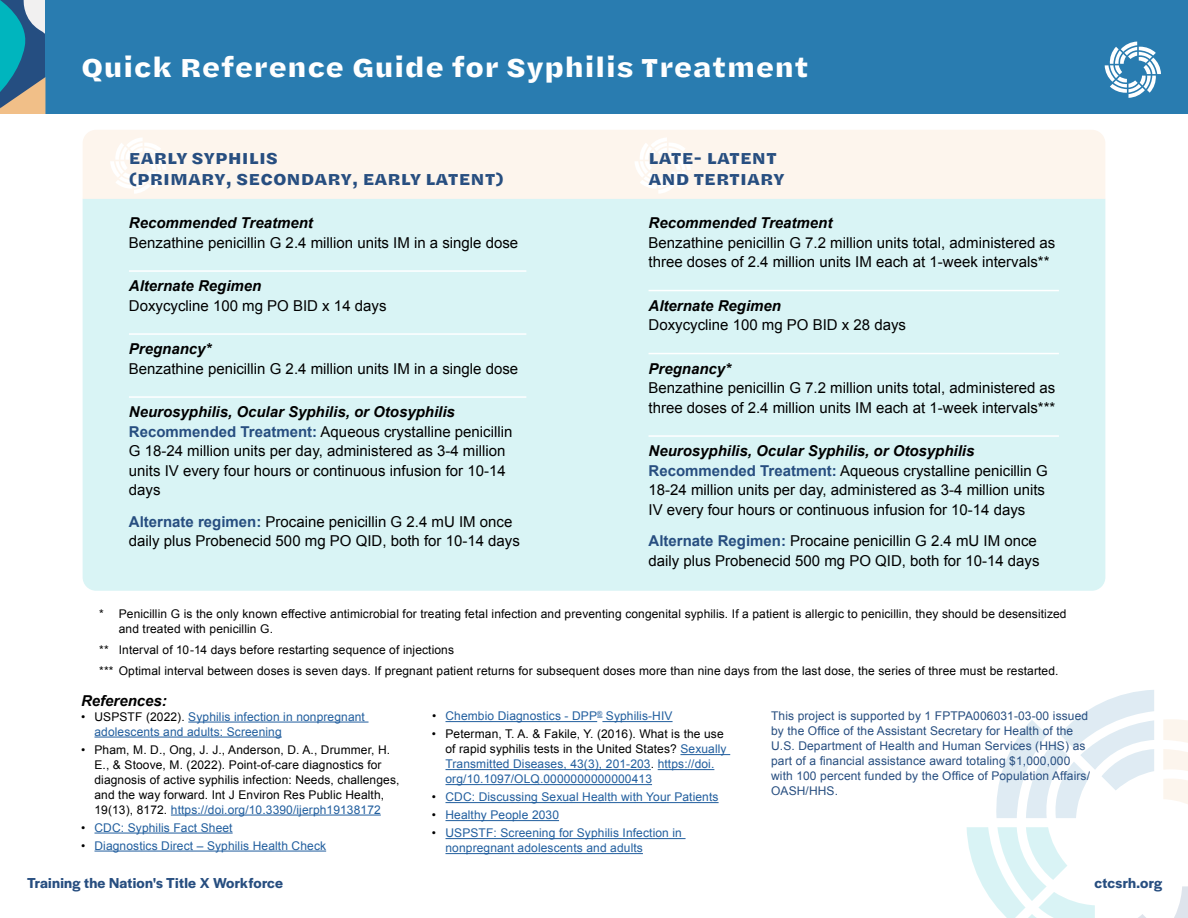
<style>
.page{position:relative;width:1188px;height:918px;background:#fff}
.page>*{position:absolute;margin:0;border:0;box-sizing:border-box;transform-origin:0 0}
.t1{font:700 27px "Halyard Micro";letter-spacing:.01em;color:#fff}
.t2{font:700 16.5px/21px "Halyard Micro";color:#274e80}
.t3{font:15px/19.5px "Arial";color:#000}
.t4{font:italic 700 15px "Arial";color:#000}
.t5{font:600 15px "Halyard Display";letter-spacing:.02em;color:#274e80}
.t6{font:12px/15px "Arial";letter-spacing:.01em;color:#000}
.t7{font:12px/15px "Arial";letter-spacing:.01em;color:#215e9e}
.t8{font:12px/15px "Arial";letter-spacing:.01em;color:#274e80}
.s1{font-weight:700;color:#274e80}
.s2{color:#000}
.s3{color:#215e9e}
</style>
<div class="page">
<svg style="left:1163px;top:719px;width:25px;height:85px"></svg>
<svg style="left:1174px;top:886px;width:14px;height:32px"></svg>
<svg style="left:1138px;top:914px;width:8px;height:4px"></svg>
<svg style="left:996px;top:690px;width:158px;height:128px"></svg>
<svg style="left:967px;top:827px;width:128px;height:91px"></svg>
<div style="left:83px;top:130px;width:1022px;height:69px;background:#fdf5ed"></div>
<div style="left:83px;top:199px;width:1022px;height:392px;background:#d9f4f5"></div>
<div style="left:45px;top:0;width:1143px;height:113px;background:#297cb0"></div>
<svg style="left:0;top:0;width:46px;height:113px;background:#52919f"></svg>
<svg style="left:1105px;top:42px;width:56px;height:56px"></svg>
<svg style="left:110px;top:137px;width:56px;height:57px"></svg>
<svg style="left:634px;top:137px;width:57px;height:57px"></svg>
<hr style="left:129px;top:270px;width:397px;height:2px;background:#fff">
<hr style="left:129px;top:333px;width:397px;height:2px;background:#fff">
<hr style="left:129px;top:396px;width:397px;height:2px;background:#fff">
<hr style="left:188px;top:722px;width:181px;height:1px;background:#215e9e">
<hr style="left:94px;top:737px;width:188px;height:1px;background:#215e9e">
<hr style="left:171px;top:815px;width:210px;height:1px;background:#215e9e">
<hr style="left:94px;top:833px;width:139px;height:1px;background:#215e9e">
<hr style="left:94px;top:851px;width:232px;height:1px;background:#215e9e">
<hr style="left:446px;top:721px;width:151px;height:1px;background:#215e9e">
<hr style="left:602px;top:721px;width:71px;height:1px;background:#215e9e">
<hr style="left:680px;top:754px;width:50px;height:1px;background:#215e9e">
<hr style="left:446px;top:769px;width:205px;height:1px;background:#215e9e">
<hr style="left:658px;top:769px;width:56px;height:1px;background:#215e9e">
<hr style="left:446px;top:784px;width:206px;height:1px;background:#215e9e">
<hr style="left:446px;top:802px;width:273px;height:1px;background:#215e9e">
<hr style="left:446px;top:820px;width:113px;height:1px;background:#215e9e">
<hr style="left:446px;top:838px;width:240px;height:1px;background:#215e9e">
<hr style="left:446px;top:853px;width:197px;height:1px;background:#215e9e">
<hr style="left:649px;top:290px;width:410px;height:1px;background:#fff">
<hr style="left:649px;top:353px;width:410px;height:1px;background:#fff">
<hr style="left:649px;top:435px;width:410px;height:2px;background:#fff">
<h1 class="t1" style="left:81px;top:46px;width:729px">Quick Reference Guide for Syphilis Treatment</h1>
<h2 class="t2" style="left:129px;top:147px;width:377px">EARLY SYPHILIS<br>(PRIMARY, SECONDARY, EARLY LATENT)</h2>
<h3 class="t4" style="left:129px;top:213px;width:185px">Recommended Treatment</h3>
<p class="t3" style="left:129px;top:233px;width:391px">Benzathine penicillin G 2.4 million units IM in a single dose</p>
<h3 class="t4" style="left:129px;top:276px;width:134px">Alternate Regimen</h3>
<p class="t3" style="left:129px;top:296px;width:259px">Doxycycline 100 mg PO BID x 14 days</p>
<h3 class="t4" style="left:129px;top:339px;width:84px">Pregnancy*</h3>
<p class="t3" style="left:129px;top:359px;width:391px">Benzathine penicillin G 2.4 million units IM in a single dose</p>
<h3 class="t4" style="left:129px;top:402px;width:327px">Neurosyphilis, Ocular Syphilis, or Otosyphilis</h3>
<p class="t3" style="left:129px;top:422px;width:385px"><span class="s1">Recommended Treatment:</span> Aqueous crystalline penicillin G 18-24 million units per day, administered as 3-4 million units IV every four hours or continuous infusion for 10-14 days</p>
<p class="t3" style="left:129px;top:512px;width:393px"><span class="s1">Alternate regimen:</span> Procaine penicillin G 2.4 mU IM once daily plus Probenecid 500 mg PO QID, both for 10-14 days</p>
<h2 class="t2" style="left:649px;top:147px;width:138px">LATE- LATENT<br>AND TERTIARY</h2>
<h3 class="t4" style="left:649px;top:213px;width:185px">Recommended Treatment</h3>
<p class="t3" style="left:649px;top:233px;width:408px">Benzathine penicillin G 7.2 million units total, administered as three doses of 2.4 million units IM each at 1-week intervals**</p>
<h3 class="t4" style="left:649px;top:296px;width:134px">Alternate Regimen</h3>
<p class="t3" style="left:649px;top:315px;width:259px">Doxycycline 100 mg PO BID x 28 days</p>
<h3 class="t4" style="left:649px;top:359px;width:84px">Pregnancy*</h3>
<p class="t3" style="left:649px;top:378px;width:408px">Benzathine penicillin G 7.2 million units total, administered as three doses of 2.4 million units IM each at 1-week intervals***</p>
<h3 class="t4" style="left:649px;top:441px;width:327px">Neurosyphilis, Ocular Syphilis, or Otosyphilis</h3>
<p class="t3" style="left:649px;top:461px;width:401px"><span class="s1">Recommended Treatment:</span> Aqueous crystalline penicillin G<br>18-24 million units per day, administered as 3-4 million units<br>IV every four hours or continuous infusion for 10-14 days</p>
<p class="t3" style="left:649px;top:531px;width:393px"><span class="s1">Alternate Regimen:</span> Procaine penicillin G 2.4 mU IM once daily plus Probenecid 500 mg PO QID, both for 10-14 days</p>
<p class="t6" style="left:119px;top:606px;width:949px;text-indent:-20px">* Penicillin G is the only known effective antimicrobial for treating fetal infection and preventing congenital syphilis. If a patient is allergic to penicillin, they should be desensitized and treated with penicillin G.</p>
<p class="t6" style="left:99px;top:639px;width:961px;line-height:21px">** Interval of 10-14 days before restarting sequence of injections<br>*** Optimal interval between doses is seven days. If pregnant patient returns for subsequent doses more than nine days from the last dose, the series of three must be restarted.</p>
<h3 class="t4" style="left:81px;top:691px;width:87px">References:</h3>
<p class="t7" style="left:94px;top:709px;width:272px;text-indent:-14px"><span class="s2">• USPSTF (2022).</span> Syphilis infection in nonpregnant adolescents and adults: Screening</p>
<p class="t6" style="left:94px;top:742px;width:306px;text-indent:-14px">• Pham, M. D., Ong, J. J., Anderson, D. A., Drummer, H.<br>E., &amp; Stoove, M. (2022). Point-of-care diagnostics for diagnosis of active syphilis infection: Needs, challenges, and the way forward. Int J Environ Res Public Health, 19(13), 8172. <span class="s3">https://doi.org/10.3390/ijerph19138172</span></p>
<p class="t7" style="left:81px;top:820px;width:153px"><span class="s2">•</span> CDC: Syphilis Fact Sheet</p>
<p class="t7" style="left:81px;top:838px;width:247px"><span class="s2">•</span> Diagnostics Direct – Syphilis Health Check</p>
<p class="t7" style="left:432px;top:709px;width:242px"><span class="s2">•</span> Chembio Diagnostics - DPP<sup>®</sup> Syphilis-HIV</p>
<p class="t7" style="left:445px;top:727px;width:283px;text-indent:-14px"><span class="s2">• Peterman, T. A. &amp; Fakile, Y. (2016). What is the use of rapid syphilis tests in the United States?</span> Sexually Transmitted Diseases, 43(3), 201-203<span class="s2">.</span> https://doi. org/10.1097/OLQ.0000000000000413</p>
<p class="t7" style="left:432px;top:790px;width:288px"><span class="s2">•</span> CDC: Discussing Sexual Health with Your Patients</p>
<p class="t7" style="left:432px;top:808px;width:129px"><span class="s2">•</span> Healthy People 2030</p>
<p class="t7" style="left:445px;top:826px;width:238px;text-indent:-14px"><span class="s2">•</span> USPSTF: Screening for Syphilis Infection in nonpregnant adolescents and adults</p>
<p class="t8" style="left:771px;top:709px;width:320px">This project is supported by 1 FPTPA006031-03-00 issued by the Office of the Assistant Secretary for Health of the U.S. Department of Health and Human Services (HHS) as part of a financial assistance award totaling $1,000,000 with 100 percent funded by the Office of Population Affairs/ OASH/HHS.</p>
<p class="t5" style="left:27px;top:872px;width:258px">Training the Nation's Title X Workforce</p>
<p class="t5" style="left:1095px;top:872px;width:69px">ctcsrh.org</p>
</div>
